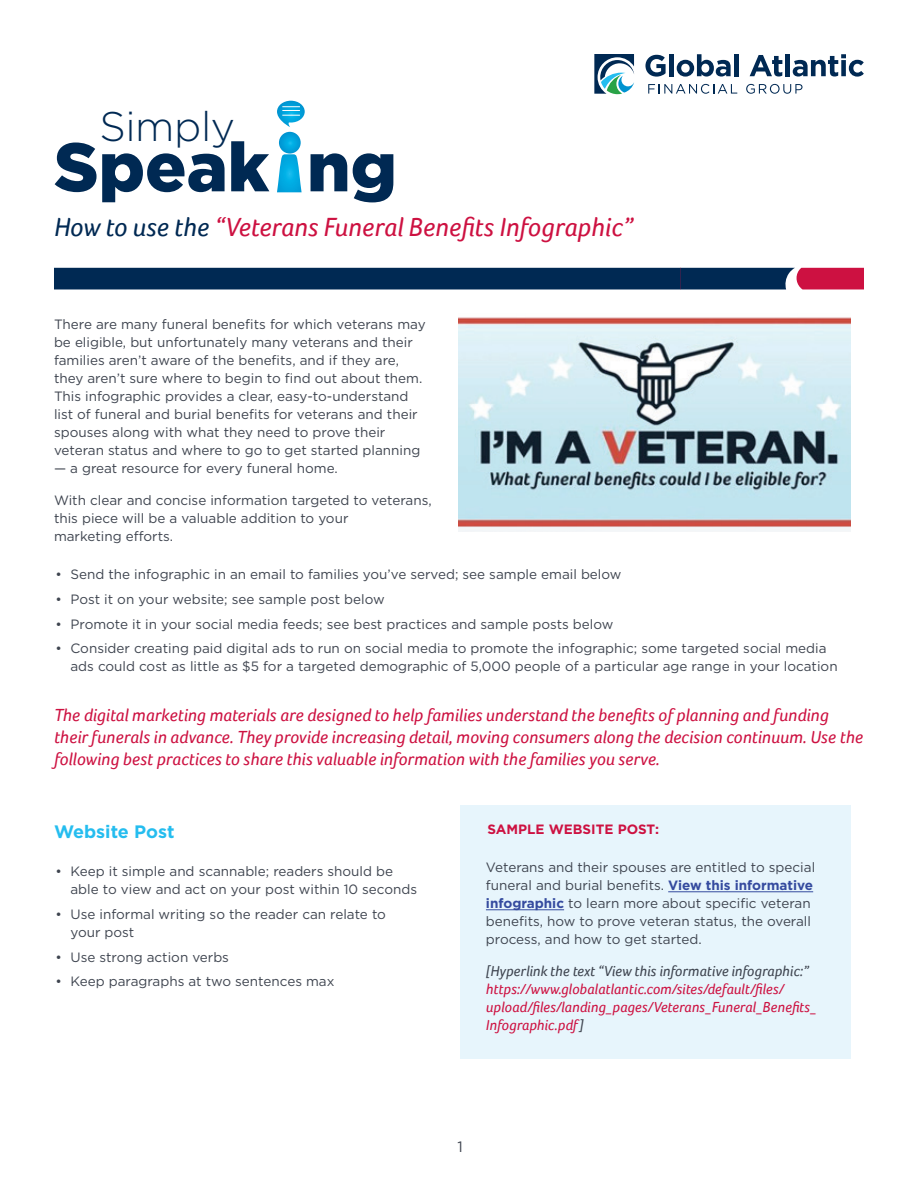
<style>
.page{position:relative;width:918px;height:1188px;background:#fff}
.page>*{position:absolute;margin:0;border:0;box-sizing:border-box;transform-origin:0 0}
.t1{font:900 68.55px "Gotham";color:#002953}
.t2{font:300 41.4px "Gotham";letter-spacing:-.01em;color:#002953}
.t3{font:italic 27px "Foco";color:#cd1141}
.t4{font:italic 18px/21.8px "Foco";color:#cd1141}
.t5{font:700 18px "Gotham";color:#25bdef}
.t6{font:italic 15px/18px "Foco";color:#cd1141}
.t7{font:italic 15px "Foco";color:#3e444f}
.t8{font:15px "Gotham";color:#3e444f}
.t9{font:13.5px/18px "Gotham";color:#3e444f}
.t10{font:700 13.5px "Gotham";color:#cd1141}
.s1{color:#002953}
.s2{font-weight:700;color:#354b9f}
.s3{color:#3e444f}
</style>
<div class="page">
<svg style="left:277px;top:154px;width:25px;height:38px"></svg>
<svg style="left:279px;top:132px;width:22px;height:22px"></svg>
<svg style="left:277px;top:101px;width:28px;height:26px"></svg>
<svg style="left:645px;top:55px;width:21px;height:22px"></svg>
<div style="left:669px;top:54px;width:5px;height:22px;background:#002953"></div>
<svg style="left:677px;top:54px;width:54px;height:23px"></svg>
<div style="left:734px;top:54px;width:5px;height:22px;background:#002953"></div>
<svg style="left:750px;top:55px;width:32px;height:22px"></svg>
<div style="left:785px;top:54px;width:5px;height:22px;background:#002953"></div>
<svg style="left:793px;top:54px;width:71px;height:23px"></svg>
<svg style="left:648px;top:84px;width:89px;height:10px"></svg>
<svg style="left:746px;top:84px;width:57px;height:10px"></svg>
<svg style="left:594px;top:54px;width:40px;height:40px"></svg>
<svg style="left:54px;top:268px;width:810px;height:21px;background:#142953"></svg>
<div style="left:460px;top:805px;width:390px;height:254px;background:#e7f5fc"></div>
<hr style="left:668px;top:891px;width:145px;height:1px;background:#354b9f">
<hr style="left:486px;top:909px;width:78px;height:1px;background:#354b9f">
<img style="left:459px;top:317px;width:391px;height:214px">
<h2 class="t2" style="left:99px;top:100px;width:137px">Simply</h2>
<h1 class="t1" style="left:54px;top:120px;width:344px">Speak ng</h1>
<h3 class="t3" style="left:54px;top:209px;width:581px"><span class="s1">How to use the</span> “Veterans Funeral Benefits Infographic”</h3>
<p class="t9" style="left:54px;top:315px;width:373px">There are many funeral benefits for which veterans may be eligible, but unfortunately many veterans and their families aren’t aware of the benefits, and if they are, they aren’t sure where to begin to find out about them.<br>This infographic provides a clear, easy-to-understand list of funeral and burial benefits for veterans and their spouses along with what they need to prove their veteran status and where to go to get started planning</p>
<p class="t9" style="left:54px;top:459px;width:285px">— a great resource for every funeral home.</p>
<p class="t9" style="left:54px;top:491px;width:379px">With clear and concise information targeted to veterans, this piece will be a valuable addition to your<br>marketing efforts.</p>
<p class="t9" style="left:55px;top:565px;width:568px">• Send the infographic in an email to families you’ve served; see sample email below</p>
<p class="t9" style="left:55px;top:590px;width:331px">• Post it on your website; see sample post below</p>
<p class="t9" style="left:55px;top:615px;width:559px">• Promote it in your social media feeds; see best practices and sample posts below</p>
<p class="t9" style="left:70px;top:639px;width:769px;text-indent:-15px">• Consider creating paid digital ads to run on social media to promote the infographic; some targeted social media ads could cost as little as $5 for a targeted demographic of 5,000 people of a particular age range in your location</p>
<p class="t4" style="left:54px;top:704px;width:811px">The digital marketing materials are designed to help families understand the benefits of planning and funding their funerals in advance. They provide increasing detail, moving consumers along the decision continuum. Use the following best practices to share this valuable information with the families you serve.</p>
<h3 class="t5" style="left:54px;top:819px;width:122px">Website Post</h3>
<p class="t9" style="left:70px;top:862px;width:348px;text-indent:-15px">• Keep it simple and scannable; readers should be able to view and act on your post within 10 seconds</p>
<p class="t9" style="left:70px;top:905px;width:317px;text-indent:-15px">• Use informal writing so the reader can relate to your post</p>
<p class="t9" style="left:56px;top:947px;width:175px">• Use strong action verbs</p>
<p class="t9" style="left:56px;top:972px;width:281px">• Keep paragraphs at two sentences max</p>
<p class="t10" style="left:487px;top:820px;width:173px">SAMPLE WEBSITE POST:</p>
<p class="t9" style="left:486px;top:858px;width:331px">Veterans and their spouses are entitled to special funeral and burial benefits. <span class="s2">View this informative infographic</span> to learn more about specific veteran benefits, how to prove veteran status, the overall process, and how to get started.</p>
<p class="t7" style="left:486px;top:961px;width:325px">[Hyperlink the text “View this informative infographic:”</p>
<p class="t6" style="left:486px;top:980px;width:332px">https://www.globalatlantic.com/sites/default/files/ upload/files/landing_pages/Veterans_Funeral_Benefits_<br>Infographic.pdf<span class="s3">]</span></p>
<p class="t8" style="left:457px;top:1138px;width:7px">1</p>
</div>
